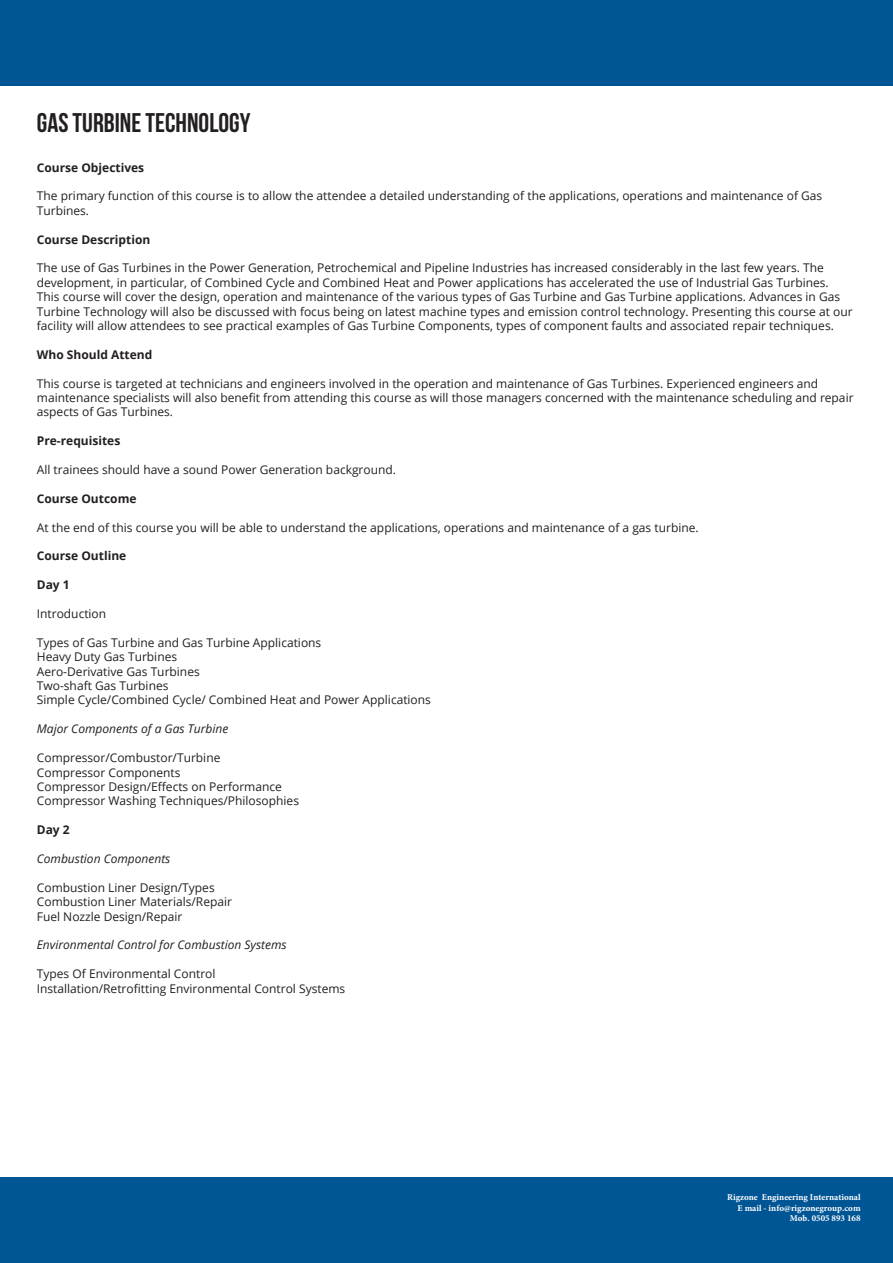
<style>
.page{position:relative;width:893px;height:1263px;background:#fff}
.page>*{position:absolute;margin:0;border:0;box-sizing:border-box;transform-origin:0 0}
.t1{font:700 27px "Bebas Neue";color:#231f20}
.t2{font:12px/14.4px "Open Sans";color:#231f20}
.t3{font:700 12px "Open Sans";color:#231f20}
.t4{font:italic 12px "Open Sans";color:#231f20}
.t5{font:700 9px/10.5px "Minion Pro";color:#fff;text-align:right}
</style>
<div class="page">
<div style="left:0;top:1178px;width:893px;height:85px;background:#005595"></div>
<div style="left:0;top:0;width:893px;height:85px;background:#005595"></div>
<p class="t1" style="left:37px;top:108px;width:215px">GAS TURBINE TECHNOLOGY</p>
<p class="t3" style="left:37px;top:159px;width:109px">Course Objectives</p>
<p class="t2" style="left:37px;top:189px;width:787px">The primary function of this course is to allow the attendee a detailed understanding of the applications, operations and maintenance of Gas<br>Turbines.</p>
<p class="t3" style="left:37px;top:231px;width:115px">Course Description</p>
<p class="t2" style="left:37px;top:261px;width:817px">The use of Gas Turbines in the Power Generation, Petrochemical and Pipeline Industries has increased considerably in the last few years. The development, in particular, of Combined Cycle and Combined Heat and Power applications has accelerated the use of Industrial Gas Turbines.<br>This course will cover the design, operation and maintenance of the various types of Gas Turbine and Gas Turbine applications. Advances in Gas Turbine Technology will also be discussed with focus being on latest machine types and emission control technology. Presenting this course at our facility will allow attendees to see practical examples of Gas Turbine Components, types of component faults and associated repair techniques.</p>
<p class="t3" style="left:37px;top:346px;width:117px">Who Should Attend</p>
<p class="t2" style="left:37px;top:376px;width:818px">This course is targeted at technicians and engineers involved in the operation and maintenance of Gas Turbines. Experienced engineers and maintenance specialists will also benefit from attending this course as will those managers concerned with the maintenance scheduling and repair aspects of Gas Turbines.</p>
<p class="t3" style="left:37px;top:432px;width:85px">Pre-requisites</p>
<p class="t2" style="left:37px;top:462px;width:361px">All trainees should have a sound Power Generation background.</p>
<p class="t3" style="left:37px;top:490px;width:101px">Course Outcome</p>
<p class="t2" style="left:37px;top:520px;width:663px">At the end of this course you will be able to understand the applications, operations and maintenance of a gas turbine.</p>
<p class="t3" style="left:37px;top:548px;width:91px">Course Outline</p>
<p class="t3" style="left:37px;top:576px;width:34px">Day 1</p>
<p class="t2" style="left:37px;top:606px;width:71px">Introduction</p>
<p class="t2" style="left:37px;top:635px;width:286px">Types of Gas Turbine and Gas Turbine Applications</p>
<p class="t2" style="left:37px;top:649px;width:142px">Heavy Duty Gas Turbines</p>
<p class="t2" style="left:37px;top:664px;width:164px">Aero-Derivative Gas Turbines</p>
<p class="t2" style="left:37px;top:678px;width:133px">Two-shaft Gas Turbines</p>
<p class="t2" style="left:37px;top:693px;width:396px">Simple Cycle/Combined Cycle/ Combined Heat and Power Applications</p>
<p class="t4" style="left:37px;top:721px;width:193px">Major Components of a Gas Turbine</p>
<p class="t2" style="left:37px;top:750px;width:185px">Compressor/Combustor/Turbine</p>
<p class="t2" style="left:37px;top:765px;width:145px">Compressor Components</p>
<p class="t2" style="left:37px;top:779px;width:247px">Compressor Design/Effects on Performance</p>
<p class="t2" style="left:37px;top:793px;width:264px">Compressor Washing Techniques/Philosophies</p>
<p class="t3" style="left:37px;top:821px;width:34px">Day 2</p>
<p class="t4" style="left:37px;top:850px;width:135px">Combustion Components</p>
<p class="t2" style="left:37px;top:880px;width:179px">Combustion Liner Design/Types</p>
<p class="t2" style="left:37px;top:894px;width:197px">Combustion Liner Materials/Repair</p>
<p class="t2" style="left:37px;top:909px;width:147px">Fuel Nozzle Design/Repair</p>
<p class="t4" style="left:37px;top:937px;width:251px">Environmental Control for Combustion Systems</p>
<p class="t2" style="left:37px;top:966px;width:180px">Types Of Environmental Control</p>
<p class="t2" style="left:37px;top:981px;width:310px">Installation/Retrofitting Environmental Control Systems</p>
<p class="t5" style="left:727px;top:1192px;width:135px">Rigzone Engineering International<br>E mail - info@rigzonegroup.com<br>Mob. 0505 893 168</p>
</div>
